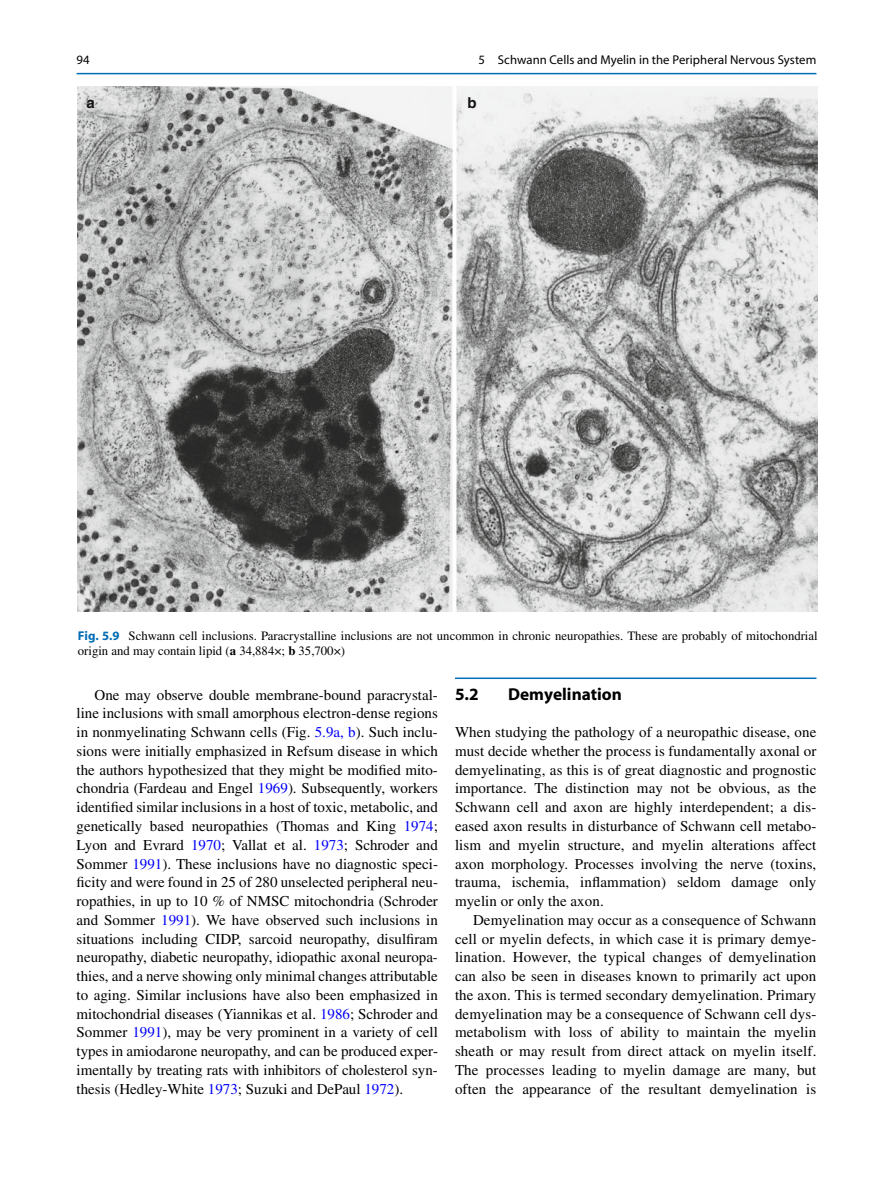
<style>
.page{position:relative;width:893px;height:1187px;background:#fff}
.page>*{position:absolute;margin:0;border:0;box-sizing:border-box;transform-origin:0 0}
.t1{font:700 17.25px "Gppvqx Lwpbbb Vntlwv Myriad";color:#000}
.t2{font:15px/18.8px "Rkwbxb Bylsdw Mfqbfd Times";letter-spacing:.005em;color:#000;text-align:justify}
.t3{font:700 15px "Ltxcyd Rxjccc Sjyltp Helvetica";color:#131413}
.t4{font:12.75px/15px "Rkwbxb Bylsdw Mfqbfd Times";color:#000}
.t5{font:12.75px "Mxcdlg Ktnrts Mnlkmh Myriad";letter-spacing:.005em;color:#000}
.s1{font-family:"Gppvqx Lwpbbb Vntlwv Myriad";font-weight:700;color:#006db6}
.s2{font-family:"Mjsvtn Njwfvt Dbjhkc Times";font-weight:700}
.s3{color:#0000fa}
</style>
<div class="page">
<hr style="left:455px;top:677px;width:361px;height:2px;background:#006db6">
<img style="left:78px;top:87px;width:740px;height:524px">
<hr style="left:77px;top:73px;width:739px;height:1px;background:#006db6">
<p class="t5" style="left:77px;top:55px;width:15px">94</p>
<p class="t5" style="left:479px;top:55px;width:339px">5 Schwann Cells and Myelin in the Peripheral Nervous System</p>
<p class="t3" style="left:86px;top:94px;width:10px">a</p>
<p class="t3" style="left:467px;top:94px;width:11px">b</p>
<p class="t4" style="left:78px;top:629px;width:741px"><span class="s1">Fig. 5.9</span> Schwann cell inclusions. Paracrystalline inclusions are not uncommon in chronic neuropathies. These are probably of mitochondrial origin and may contain lipid ( <span class="s2">a</span> 34,884×; <span class="s2">b</span> 35,700×)</p>
<p class="t2" style="left:77px;top:686px;width:363px;text-indent:18px">One may observe double membrane-bound paracrystal&shy;line inclusions with small amorphous electron-dense regions in nonmyelinating Schwann cells (Fig. <span class="s3">5.9a, b</span> ). Such inclu&shy;sions were initially emphasized in Refsum disease in which the authors hypothesized that they might be modified mito&shy;chondria (Fardeau and Engel <span class="s3">1969</span> ). Subsequently, workers identified similar inclusions in a host of toxic, metabolic, and genetically based neuropathies (Thomas and King <span class="s3">1974</span> ; Lyon and Evrard <span class="s3">1970</span> ; Vallat et al. <span class="s3">1973</span> ; Schroder and Sommer <span class="s3">1991</span> ). These inclusions have no diagnostic speci&shy;ficity and were found in 25 of 280 unselected peripheral neu&shy;ropathies, in up to 10 % of NMSC mitochondria (Schroder and Sommer <span class="s3">1991</span> ). We have observed such inclusions in situations including CIDP, sarcoid neuropathy, disulfiram neuropathy, diabetic neuropathy, idiopathic axonal neuropa&shy;thies, and a nerve showing only minimal changes attributable to aging. Similar inclusions have also been emphasized in mitochondrial diseases (Yiannikas et al. <span class="s3">1986</span> ; Schroder and Sommer <span class="s3">1991</span> ), may be very prominent in a variety of cell types in amiodarone neuropathy, and can be produced exper&shy;imentally by treating rats with inhibitors of cholesterol syn&shy;thesis (Hedley-White <span class="s3">1973</span> ; Suzuki and DePaul <span class="s3">1972</span> ).</p>
<p class="t1" style="left:455px;top:687px;width:25px">5.2</p>
<p class="t1" style="left:508px;top:687px;width:115px">Demyelination</p>
<p class="t2" style="left:455px;top:724px;width:363px">When studying the pathology of a neuropathic disease, one must decide whether the process is fundamentally axonal or demyelinating, as this is of great diagnostic and prognostic importance. The distinction may not be obvious, as the Schwann cell and axon are highly interdependent; a dis&shy;eased axon results in disturbance of Schwann cell metabo&shy;lism and myelin structure, and myelin alterations affect axon morphology. Processes involving the nerve (toxins, trauma, ischemia, inflammation) seldom damage only myelin or only the axon.</p>
<p class="t2" style="left:455px;top:911px;width:363px;text-indent:18px">Demyelination may occur as a consequence of Schwann cell or myelin defects, in which case it is primary demye&shy;lination. However, the typical changes of demyelination can also be seen in diseases known to primarily act upon the axon. This is termed secondary demyelination. Primary demyelination may be a consequence of Schwann cell dys&shy;metabolism with loss of ability to maintain the myelin sheath or may result from direct attack on myelin itself.<br>The processes leading to myelin damage are many, but often the appearance of the resultant demyelination is</p>
</div>
